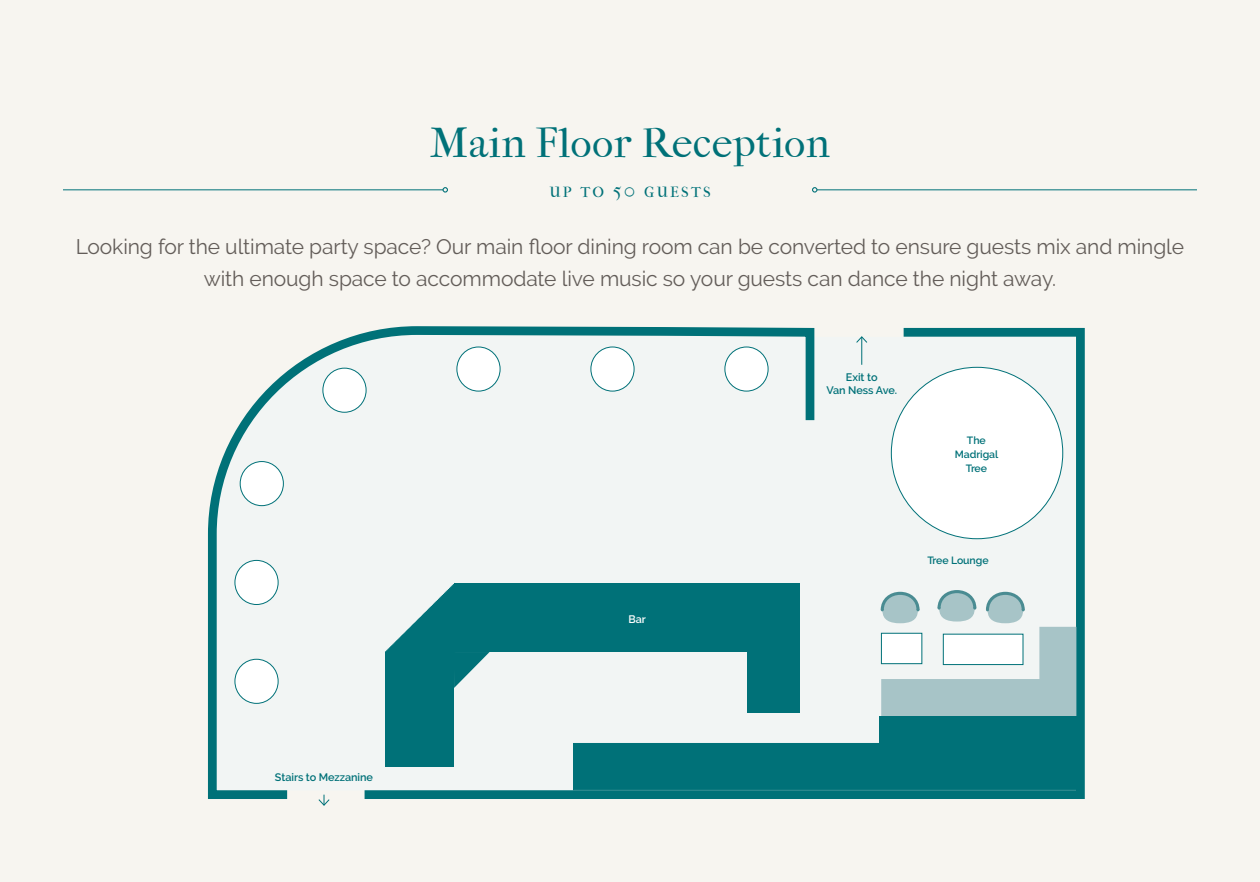
<style>
.page{position:relative;width:1260px;height:882px;background:#f7f5f0}
.page>*{position:absolute;margin:0;border:0;box-sizing:border-box;transform-origin:0 0}
.t1{font:42px "IM FELL French Canon Roman";letter-spacing:.01em;color:#007178}
.t2{font:21px/31.5px "Raleway";letter-spacing:-.005em;color:#635d59;text-align:center}
.t3{font:14.7px "IM FELL French Canon Roman";letter-spacing:.145em;color:#007178}
.t4{font:600 10.85px/12.4px "Raleway";letter-spacing:-.005em;color:#007178;text-align:center}
.t5{font:600 10.85px "Raleway";color:#fff}
.t6{font:600 10.5px/14px "Raleway";letter-spacing:-.005em;color:#007178;text-align:center}
.s1{font-size:21px}
</style>
<div class="page">
<hr style="left:817px;top:190px;width:380px;height:1px;background:#007178">
<svg style="left:812px;top:187px;width:5px;height:6px"></svg>
<hr style="left:63px;top:190px;width:380px;height:1px;background:#007178">
<svg style="left:443px;top:187px;width:5px;height:6px"></svg>
<svg style="left:321px;top:803px;width:6px;height:3px"></svg>
<svg style="left:208px;top:335px;width:148px;height:468px"></svg>
<div style="left:323px;top:368px;width:43px;height:44px;background:#fff;border-radius:50%"></div>
<div style="left:323px;top:368px;width:43px;height:44px;border:1px solid #007178;border-radius:50%"></div>
<div style="left:235px;top:560px;width:43px;height:45px;background:#fff;border-radius:50%"></div>
<div style="left:235px;top:560px;width:43px;height:45px;border:1px solid #007178;border-radius:50%"></div>
<div style="left:240px;top:462px;width:43px;height:44px;background:#fff;border-radius:50%"></div>
<div style="left:240px;top:461px;width:44px;height:45px;border:1px solid #007178;border-radius:50%"></div>
<div style="left:235px;top:659px;width:43px;height:44px;background:#fff;border-radius:50%"></div>
<div style="left:235px;top:659px;width:43px;height:45px;border:1px solid #007178;border-radius:50%"></div>
<svg style="left:356px;top:326px;width:729px;height:473px"></svg>
<div style="left:591px;top:347px;width:43px;height:44px;background:#fff;border-radius:50%"></div>
<div style="left:591px;top:347px;width:43px;height:44px;border:1px solid #007178;border-radius:50%"></div>
<div style="left:725px;top:347px;width:43px;height:44px;background:#fff;border-radius:50%"></div>
<div style="left:725px;top:347px;width:43px;height:44px;border:1px solid #007178;border-radius:50%"></div>
<div style="left:457px;top:347px;width:43px;height:44px;background:#fff;border-radius:50%"></div>
<div style="left:457px;top:347px;width:43px;height:44px;border:1px solid #007178;border-radius:50%"></div>
<div style="left:879px;top:716px;width:205px;height:51px;background:#007178"></div>
<div style="left:891px;top:367px;width:172px;height:172px;background:#fff;border-radius:50%"></div>
<div style="left:747px;top:622px;width:53px;height:90px;background:#007178"></div>
<svg style="left:856px;top:336px;width:11px;height:29px"></svg>
<svg style="left:879px;top:588px;width:197px;height:128px"></svg>
<p class="t1" style="left:430px;top:118px;width:402px">Main Floor Reception</p>
<p class="t3" style="left:549px;top:184px;width:163px">UP TO <span class="s1">50</span> GUESTS</p>
<p class="t2" style="left:76px;top:231px;width:1110px">Looking for the ultimate party space? Our main floor dining room can be converted to ensure guests mix and mingle with enough space to accommodate live music so your guests can dance the night away.</p>
<p class="t4" style="left:275px;top:771px;width:100px">Stairs to Mezzanine</p>
<p class="t5" style="left:628px;top:613px;width:19px">Bar</p>
<p class="t4" style="left:826px;top:371px;width:72px">Exit to<br>Van Ness Ave.</p>
<p class="t6" style="left:955px;top:433px;width:45px">The<br>Madrigal<br>Tree</p>
<p class="t6" style="left:927px;top:553px;width:63px">Tree Lounge</p>
</div>
